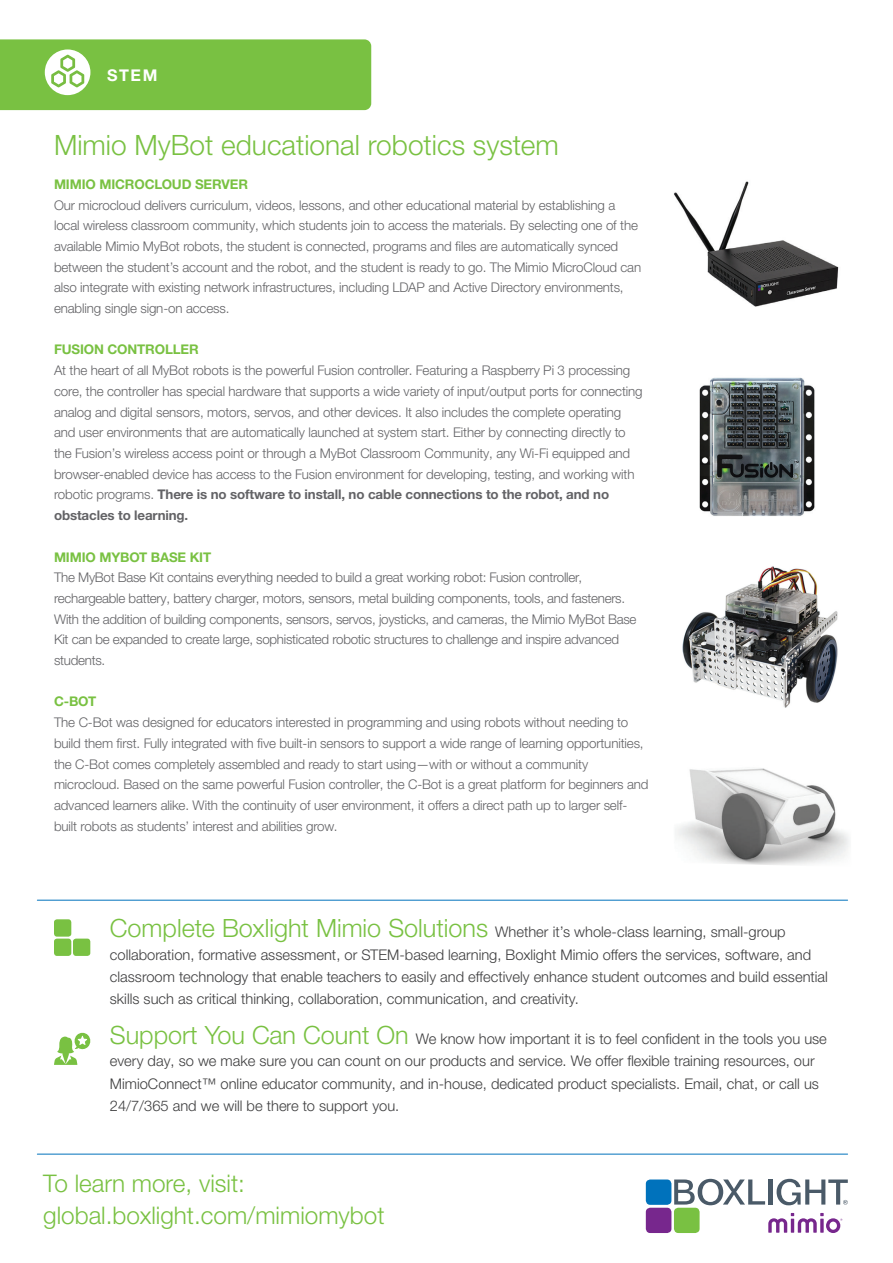
<style>
.page{position:relative;width:893px;height:1263px;background:#fff}
.page>*{position:absolute;margin:0;border:0;box-sizing:border-box;transform-origin:0 0}
.t1{font:300 28.05px "Helvetica Neue LTW1 G";color:#79c142}
.t2{font:300 24.3px/32px "Helvetica Neue LTW1 G";color:#79c142}
.t3{font:700 16.2px "Helvetica Neue LTW1 G";color:#fff}
.t4{font:300 14.7px/22.2px "Helvetica Neue LTW1 G";color:#3e3e3f}
.t5{font:300 13.35px/20.7px "Helvetica Neue LTW1 G";letter-spacing:-.01em;color:#636366}
.t6{font:700 13.35px "Helvetica Neue LTW1 G";letter-spacing:-.01em;color:#79c142}
.s1{font-weight:700}
.s2{font-size:25.2px;color:#79c142}
</style>
<div class="page">
<hr style="left:37px;top:1154px;width:811px;height:1px;background:#0072bc">
<hr style="left:37px;top:900px;width:811px;height:1px;background:#0072bc">
<div style="left:54px;top:919px;width:17px;height:18px;background:#79c142;border-radius:3px"></div>
<div style="left:54px;top:938px;width:17px;height:18px;background:#79c142;border-radius:3px"></div>
<div style="left:73px;top:938px;width:17px;height:18px;background:#79c142;border-radius:3px"></div>
<svg style="left:54px;top:1032px;width:37px;height:33px"></svg>
<svg style="left:0;top:39px;width:371px;height:71px"></svg>
<img style="left:699px;top:377px;width:116px;height:139px">
<img style="left:682px;top:566px;width:156px;height:142px">
<img style="left:675px;top:768px;width:174px;height:97px">
<img style="left:674px;top:181px;width:165px;height:126px">
<svg style="left:674px;top:1179px;width:91px;height:26px"></svg>
<hr style="left:768px;top:1179px;width:4px;height:25px;background:#4a5a68">
<svg style="left:777px;top:1179px;width:71px;height:26px"></svg>
<div style="left:646px;top:1179px;width:25px;height:26px;background:#0072bc;border-radius:4px"></div>
<div style="left:646px;top:1208px;width:25px;height:25px;background:#77278d;border-radius:4px"></div>
<div style="left:674px;top:1208px;width:26px;height:25px;background:#79c142;border-radius:4px"></div>
<svg style="left:768px;top:1213px;width:74px;height:20px"></svg>
<p class="t3" style="left:107px;top:65px;width:52px">STEM</p>
<h1 class="t1" style="left:54px;top:127px;width:506px">Mimio MyBot educational robotics system</h1>
<p class="t6" style="left:54px;top:176px;width:196px">MIMIO MICROCLOUD SERVER</p>
<p class="t5" style="left:54px;top:194px;width:589px">Our microcloud delivers curriculum, videos, lessons, and other educational material by establishing a local wireless classroom community, which students join to access the materials. By selecting one of the available Mimio MyBot robots, the student is connected, programs and files are automatically synced between the student’s account and the robot, and the student is ready to go. The Mimio MicroCloud can also integrate with existing network infrastructures, including LDAP and Active Directory environments, enabling single sign-on access.</p>
<p class="t6" style="left:54px;top:341px;width:146px">FUSION CONTROLLER</p>
<p class="t5" style="left:54px;top:360px;width:590px">At the heart of all MyBot robots is the powerful Fusion controller. Featuring a Raspberry Pi 3 processing core, the controller has special hardware that supports a wide variety of input/output ports for connecting analog and digital sensors, motors, servos, and other devices. It also includes the complete operating and user environments that are automatically launched at system start. Either by connecting directly to the Fusion’s wireless access point or through a MyBot Classroom Community, any Wi-Fi equipped and browser-enabled device has access to the Fusion environment for developing, testing, and working with robotic programs. <span class="s1">There is no software to install, no cable connections to the robot, and no obstacles to learning.</span></p>
<p class="t6" style="left:54px;top:548px;width:159px">MIMIO MYBOT BASE KIT</p>
<p class="t5" style="left:54px;top:567px;width:584px">The MyBot Base Kit contains everything needed to build a great working robot: Fusion controller, rechargeable battery, battery charger, motors, sensors, metal building components, tools, and fasteners.<br>With the addition of building components, sensors, servos, joysticks, and cameras, the Mimio MyBot Base Kit can be expanded to create large, sophisticated robotic structures to challenge and inspire advanced students.</p>
<p class="t6" style="left:54px;top:693px;width:44px">C-BOT</p>
<p class="t5" style="left:54px;top:712px;width:596px">The C-Bot was designed for educators interested in programming and using robots without needing to build them first. Fully integrated with five built-in sensors to support a wide range of learning opportunities, the C-Bot comes completely assembled and ready to start using—with or without a community microcloud. Based on the same powerful Fusion controller, the C-Bot is a great platform for beginners and advanced learners alike. With the continuity of user environment, it offers a direct path up to larger self&shy;built robots as students’ interest and abilities grow.</p>
<p class="t4" style="left:110px;top:921px;width:720px"><span class="s2">Complete Boxlight Mimio Solutions</span> Whether it’s whole-class learning, small-group collaboration, formative assessment, or STEM-based learning, Boxlight Mimio offers the services, software, and classroom technology that enable teachers to easily and effectively enhance student outcomes and build essential skills such as critical thinking, collaboration, communication, and creativity.</p>
<p class="t4" style="left:110px;top:1028px;width:719px"><span class="s2">Support You Can Count On</span> We know how important it is to feel confident in the tools you use every day, so we make sure you can count on our products and service. We offer flexible training resources, our MimioConnect™ online educator community, and in-house, dedicated product specialists. Email, chat, or call us 24/7/365 and we will be there to support you.</p>
<h2 class="t2" style="left:43px;top:1167px;width:343px">To learn more, visit: global.boxlight.com/mimiomybot</h2>
</div>
